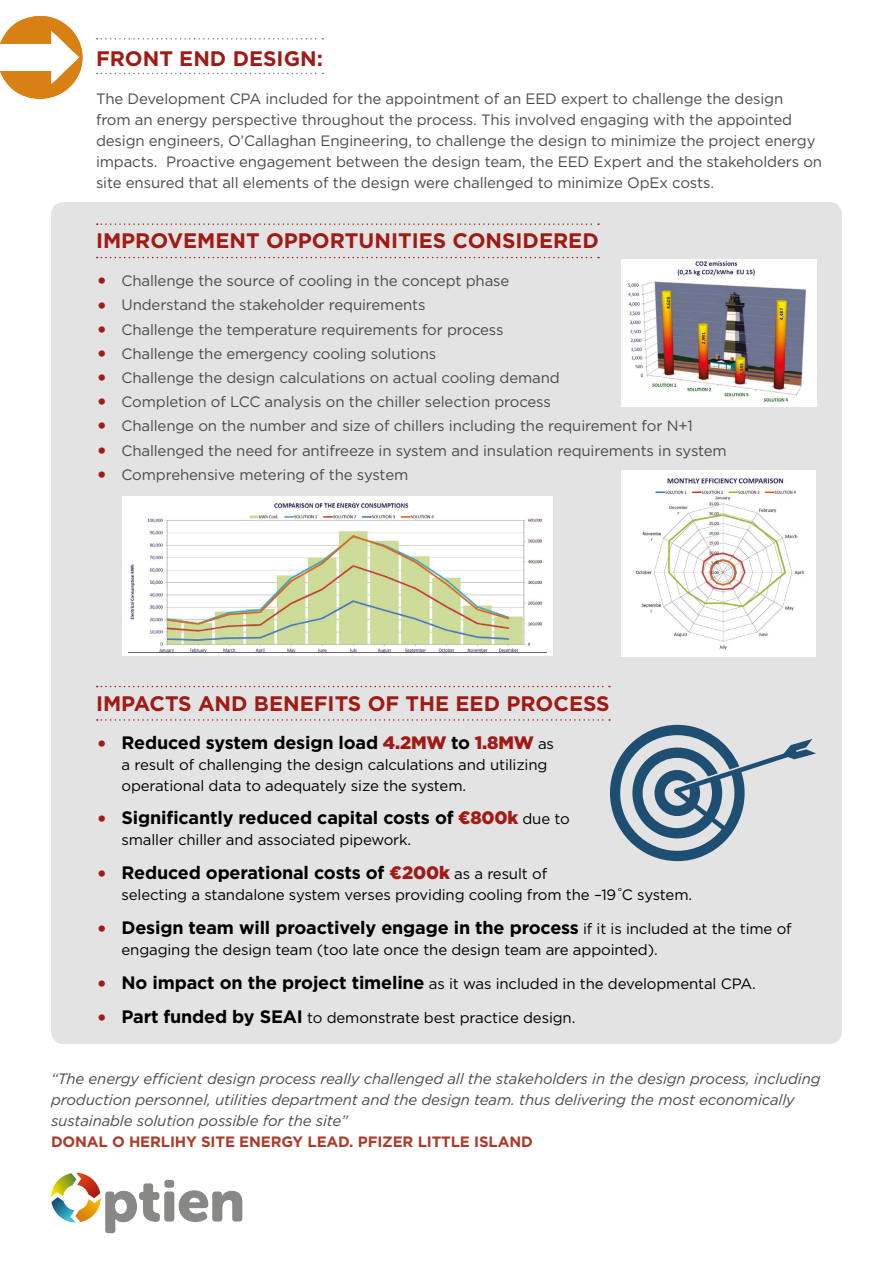
<style>
.page{position:relative;width:893px;height:1263px;background:#fff}
.page>*{position:absolute;margin:0;border:0;box-sizing:border-box;transform-origin:0 0}
.t1{font:700 21px "Gotham";color:#a01a16}
.t2{font:700 18px "Gotham";letter-spacing:-.01em;color:#000}
.t3{font:15px/21px "Gotham";letter-spacing:-.01em;color:#4a4a49}
.t4{font:15px/21px "Gotham";letter-spacing:-.01em;color:#000}
.t5{font:italic 15px/21px "Gotham";letter-spacing:-.01em;color:#4a4a49}
.t6{font:700 15px "Gotham";letter-spacing:-.01em;color:#ac3a29}
.s1{font-size:24px;color:#a01a16}
.s2{font-weight:400;font-size:24px;color:#a01a16}
.s3{font-weight:900;color:#a01a16}
.s4{font-weight:400;font-size:15px}
.s5{font-weight:700;font-size:18px}
</style>
<div class="page">
<div style="left:51px;top:202px;width:791px;height:842px;background:#e3e3e3;border-radius:13px"></div>
<svg style="left:51px;top:1173px;width:191px;height:60px"></svg>
<svg style="left:97px;top:73px;width:226px;height:1px"></svg>
<svg style="left:97px;top:38px;width:226px;height:2px"></svg>
<svg style="left:97px;top:223px;width:502px;height:2px"></svg>
<svg style="left:97px;top:257px;width:502px;height:1px"></svg>
<svg style="left:97px;top:686px;width:513px;height:1px"></svg>
<div style="left:122px;top:497px;width:431px;height:159px;background:#fff"></div>
<img style="left:129px;top:501px;width:414px;height:151px">
<div style="left:621px;top:470px;width:195px;height:186px;background:#fff"></div>
<img style="left:635px;top:478px;width:169px;height:172px">
<img style="left:621px;top:259px;width:195px;height:148px">
<svg style="left:97px;top:719px;width:719px;height:142px"></svg>
<svg style="left:0;top:16px;width:83px;height:83px"></svg>
<h1 class="t1" style="left:96px;top:44px;width:228px">Front End Design:</h1>
<p class="t3" style="left:96px;top:88px;width:728px">The Development CPA included for the appointment of an EED expert to challenge the design<br>from an energy perspective throughout the process. This involved engaging with the appointed design engineers, O’Callaghan Engineering, to challenge the design to minimize the project energy impacts. Proactive engagement between the design team, the EED Expert and the stakeholders on site ensured that all elements of the design were challenged to minimize OpEx costs.</p>
<h1 class="t1" style="left:96px;top:227px;width:186px">I mprovement Opp</h1>
<h1 class="t1" style="left:312px;top:227px;width:288px">ortunities Considered</h1>
<p class="t3" style="left:96px;top:270px;width:415px"><span class="s1">•</span> Challenge the source of cooling in the concept phase</p>
<p class="t3" style="left:96px;top:294px;width:331px"><span class="s1">•</span> Understand the stakeholder requirements</p>
<p class="t3" style="left:96px;top:319px;width:409px"><span class="s1">•</span> Challenge the temperature requirements for process</p>
<p class="t3" style="left:96px;top:343px;width:342px"><span class="s1">•</span> Challenge the emergency cooling solutions</p>
<p class="t3" style="left:96px;top:367px;width:465px"><span class="s1">•</span> Challenge the design calculations on actual cooling demand</p>
<p class="t3" style="left:96px;top:391px;width:456px"><span class="s1">•</span> Completion of LCC analysis on the chiller selection process</p>
<p class="t3" style="left:96px;top:415px;width:598px"><span class="s1">•</span> Challenge on the number and size of chillers including the requirement for N+1</p>
<p class="t3" style="left:96px;top:439px;width:632px"><span class="s1">•</span> Challenged the need for antifreeze in system and insulation requirements in system</p>
<p class="t3" style="left:96px;top:464px;width:314px"><span class="s1">•</span> Comprehensive metering of the system</p>
<h1 class="t1" style="left:96px;top:689px;width:375px">I mpacts and Benefits of th e EED</h1>
<h1 class="t1" style="left:506px;top:689px;width:105px">Process</h1>
<p class="t2" style="left:96px;top:730px;width:460px"><span class="s2">•</span> Reduced system design load <span class="s3">4.2MW</span> to <span class="s3">1.8MW</span> <span class="s4">as</span></p>
<p class="t4" style="left:122px;top:753px;width:427px">a result of challenging the design calculations and utilizing operational data to adequately size the system.</p>
<p class="t2" style="left:96px;top:806px;width:475px"><span class="s2">•</span> Significantly reduced capital costs of <span class="s3">€800k</span> <span class="s4">due to</span></p>
<p class="t4" style="left:122px;top:829px;width:291px">smaller chiller and associated pipework.</p>
<p class="t2" style="left:96px;top:861px;width:453px"><span class="s2">•</span> Reduced operational costs of <span class="s3">€200k</span> <span class="s4">as a result of</span></p>
<p class="t4" style="left:122px;top:884px;width:572px">selecting a standalone system verses providing cooling from the –19˚C system.</p>
<p class="t2" style="left:96px;top:916px;width:697px"><span class="s2">•</span> Design team will proactively engage in the process <span class="s4">if it is included at the time of</span></p>
<p class="t4" style="left:122px;top:939px;width:538px">engaging the design team (too late once the design team are appointed).</p>
<p class="t4" style="left:96px;top:973px;width:661px"><span class="s1">•</span> <span class="s5">No impact on the project timeline</span> as it was included in the developmental CPA.</p>
<p class="t2" style="left:96px;top:1004px;width:175px"><span class="s2">•</span> Part funded by SEAI</p>
<p class="t4" style="left:307px;top:1006px;width:270px">to demonstrate best practice design.</p>
<p class="t5" style="left:51px;top:1067px;width:771px">“The energy efficient design process really challenged all the stakeholders in the design process, including production personnel, utilities department and the design team. thus delivering the most economically sustainable solution possible for the site”</p>
<p class="t6" style="left:51px;top:1131px;width:483px">Donal O Herlihy Site Energy Lead. Pfizer Little Island</p>
</div>
